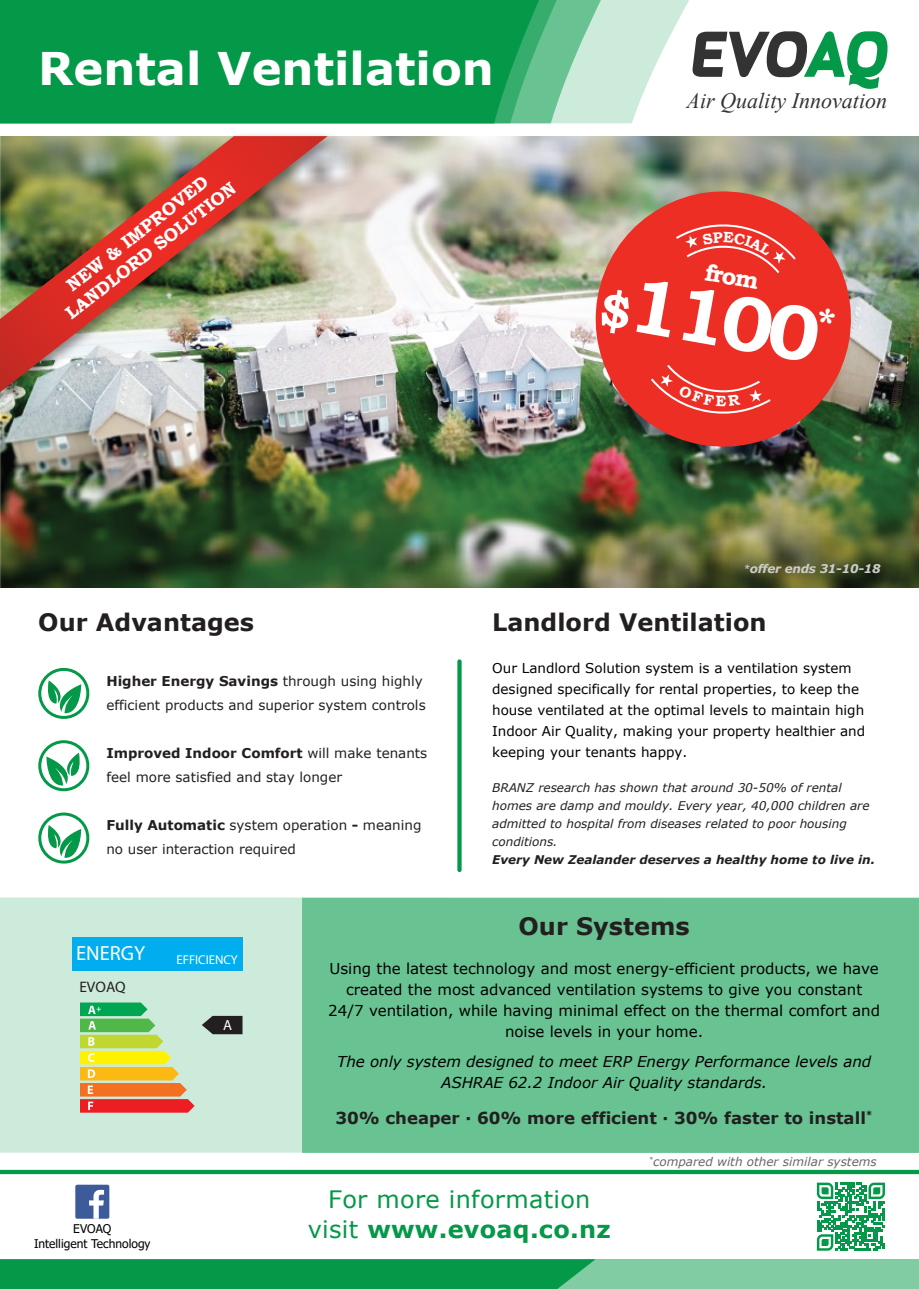
<style>
.page{position:relative;width:919px;height:1289px;background:#fff}
.page>*{position:absolute;margin:0;border:0;box-sizing:border-box;transform-origin:0 0}
.t1{font:700 78px "Bookman Old Style";color:#fff}
.t2{font:italic 66px "Queenof Camelot";letter-spacing:-.075em;color:#333}
.t3{font:700 45px "Verdana";color:#fff}
.t4{font:700 24px "Verdana";color:#231f20}
.t5{font:700 24px "Verdana";letter-spacing:.01em;color:#049948}
.t6{font:24px "Verdana";letter-spacing:.01em;color:#049948}
.t7{font:700 24px "Bookman Old Style";color:#fff}
.t8{font:italic 22.05px "Times New Roman";color:#333}
.t9{font:20.55px "Myriad Pro";color:#fff}
.t10{font:700 18px/21.6px "Bookman Old Style";color:#fff;text-align:center}
.t11{font:700 16.5px "Verdana";color:#231f20}
.t12{font:15.3px "Myriad Pro";color:#231f20}
.t13{font:15px/21px "Verdana";color:#000;text-align:center}
.t14{font:italic 15px/21px "Verdana";color:#000;text-align:center}
.t15{font:14.7px "Myriad Pro";color:#fff}
.t16{font:13.5px/21px "Verdana";color:#000}
.t17{font:13.5px/24px "Verdana";color:#231f20}
.t18{font:12.75px "Myriad Pro";color:#fff}
.t19{font:italic 12px/18px "Verdana";color:#231f20}
.t20{font:italic 700 12px "Verdana";color:#231f20}
.t21{font:italic 12px "Verdana";color:#666767}
.t22{font:12px "Tahoma";color:#000}
.t23{font:italic 700 12px "Verdana";letter-spacing:-.02em;color:#cccccb}
.s1{color:#049948}
.s2{font-size:48px}
.s3{font-family:"Bookman Old Style"}
.s4{font-weight:700}
.s5{font-weight:400}
</style>
<div class="page">
<img style="left:0;top:136px;width:918px;height:451px">
<svg style="left:601px;top:0;width:88px;height:123px;fill:#cdebdb"></svg>
<svg style="left:556px;top:0;width:45px;height:123px;background:#a3dabc"></svg>
<svg style="left:539px;top:0;width:17px;height:123px;background:#61bf8c"></svg>
<div style="left:0;top:0;width:539px;height:123px;background:#049948"></div>
<svg style="left:457px;top:659px;width:4px;height:213px"></svg>
<svg style="left:38px;top:668px;width:51px;height:51px"></svg>
<svg style="left:38px;top:812px;width:51px;height:51px"></svg>
<svg style="left:38px;top:740px;width:51px;height:51px"></svg>
<div style="left:0;top:897px;width:918px;height:255px;background:#cdebdb"></div>
<div style="left:72px;top:937px;width:170px;height:33px;background:#00aeef"></div>
<svg style="left:80px;top:1002px;width:115px;height:110px"></svg>
<svg style="left:202px;top:1015px;width:40px;height:19px"></svg>
<div style="left:302px;top:897px;width:616px;height:255px;background:#68c291"></div>
<img style="left:0;top:134px;width:345px;height:275px">
<img style="left:0;top:136px;width:327px;height:256px">
<img style="left:585px;top:181px;width:276px;height:276px">
<div style="left:0;top:1259px;width:918px;height:29px;background:#81cca3"></div>
<div style="left:0;top:1259px;width:595px;height:29px;background:#049948"></div>
<div style="left:0;top:1169px;width:918px;height:5px;background:#049948"></div>
<div style="left:75px;top:1184px;width:34px;height:34px;background:#3d5b9a;border-radius:2px"></div>
<svg style="left:89px;top:1189px;width:15px;height:29px"></svg>
<svg style="left:816px;top:1182px;width:68px;height:68px"></svg>
<svg style="left:650px;top:365px;width:120px;height:51px;background:#ee4139"></svg>
<svg style="left:676px;top:222px;width:119px;height:51px;background:#ee4139"></svg>
<h3 class="t3" style="left:38px;top:37px;width:457px">Rental Ventilation</h3>
<h3 class="t10" style="left:48px;top:290px;width:212px;rotate:-38deg">NEW &amp; IMPROVED<br>LANDLORD SOLUTION</h3>
<h2 class="t2" style="left:691px;top:11px;width:199px">EVO<span class="s1">AQ</span></h2>
<h3 class="t8" style="left:686px;top:85px;width:202px">Air Quality Innovation</h3>
<h3 class="t7" style="left:708px;top:254px;width:56px;rotate:10deg">from</h3>
<h1 class="t1" style="left:611px;top:243px;width:235px;rotate:10deg"><span class="s2">$</span>1100<sup>*</sup></h1>
<p class="t23" style="left:743px;top:560px;width:139px"><span class="s3">*</span>offer ends 31-10-18</p>
<h3 class="t4" style="left:38px;top:605px;width:217px">Our Advantages</h3>
<p class="t17" style="left:106px;top:668px;width:321px"><span class="s4">Higher Energy Savings</span> through using highly efficient products and superior system controls</p>
<p class="t17" style="left:106px;top:740px;width:322px"><span class="s4">Improved Indoor Comfort</span> will make tenants feel more satisfied and stay longer</p>
<p class="t17" style="left:106px;top:812px;width:316px"><span class="s4">Fully Automatic</span> system operation <span class="s4">-</span> meaning no user interaction required</p>
<h3 class="t4" style="left:492px;top:605px;width:276px">Landlord Ventilation</h3>
<p class="t16" style="left:492px;top:657px;width:374px">Our Landlord Solution system is a ventilation system designed specifically for rental properties, to keep the house ventilated at the optimal levels to maintain high Indoor Air Quality, making your property healthier and keeping your tenants happy.</p>
<p class="t19" style="left:492px;top:778px;width:379px">BRANZ research has shown that around 30-50% of rental homes are damp and mouldy. Every year, 40,000 children are admitted to hospital from diseases related to poor housing conditions.</p>
<p class="t20" style="left:492px;top:851px;width:384px">Every New Zealander deserves a healthy home to live in.</p>
<h3 class="t9" style="left:76px;top:940px;width:71px">ENERGY</h3>
<p class="t18" style="left:176px;top:952px;width:63px">EFFICIENCY</p>
<p class="t12" style="left:79px;top:976px;width:48px">EVOAQ</p>
<p class="t15" style="left:223px;top:1016px;width:10px">A</p>
<h3 class="t4" style="left:518px;top:908px;width:173px">Our Systems</h3>
<p class="t13" style="left:328px;top:957px;width:553px">Using the latest technology and most energy-efficient products, we have created the most advanced ventilation systems to give you constant 24/7 ventilation, while having minimal effect on the thermal comfort and noise levels in your home.</p>
<p class="t14" style="left:337px;top:1050px;width:535px">The only system designed to meet ERP Energy Performance levels and<br>ASHRAE 62.2 Indoor Air Quality standards.</p>
<p class="t11" style="left:335px;top:1105px;width:539px">30% cheaper · 60% more efficient · 30% faster to install<sup>*</sup></p>
<h3 class="t6" style="left:328px;top:1183px;width:264px">For more information</h3>
<p class="t21" style="left:648px;top:1153px;width:229px"><sup>*</sup>compared with other similar systems</p>
<p class="t22" style="left:73px;top:1220px;width:40px">EVOAQ</p>
<h3 class="t5" style="left:308px;top:1212px;width:304px"><span class="s5">visit</span> www.evoaq.co.nz</h3>
<p class="t22" style="left:34px;top:1235px;width:118px">Intelligent Technology</p>
</div>
